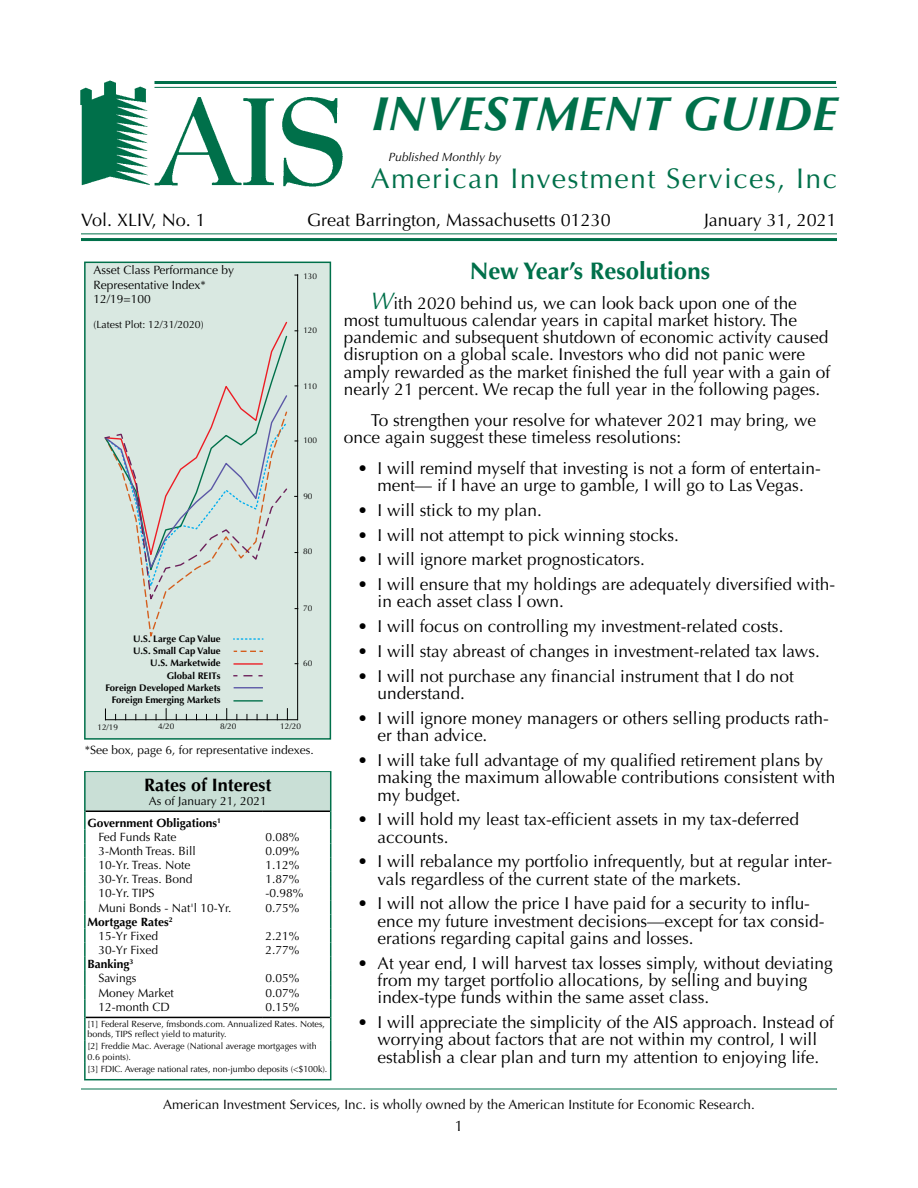
<style>
.page{position:relative;width:918px;height:1188px;background:#fff}
.page>*{position:absolute;margin:0;border:0;box-sizing:border-box;transform-origin:0 0}
.t1{font:italic 700 48px "Optima";letter-spacing:.01em;color:#00704a}
.t2{font:28.5px "Optima";letter-spacing:.05em;color:#00704a}
.t3{font:700 24px "Optima";color:#00704a}
.t4{font:18px "Optima";color:#000}
.t5{font:700 18px "Optima";color:#000}
.t6{font:17.25px/17.2px "Optima";color:#000}
.t7{font:15px "Optima";color:#000}
.t8{font:13.5px "Optima";color:#000}
.t9{font:12px "Optima";color:#000}
.t10{font:12px/14.4px "Optima";color:#000}
.t11{font:700 12px/14.1px "Optima";color:#000}
.t12{font:italic 12px "Optima";color:#000}
.t13{font:10.5px "Optima";color:#000}
.t14{font:700 9.6px/12.3px "Optima";color:#000;text-align:right}
.t15{font:9px/10.8px "Optima";color:#000}
.t16{font:8.25px "Optima";color:#000}
.s1{font-weight:400}
.s2{font-style:italic;font-size:24px;color:#00704a}
</style>
<div class="page">
<hr style="left:81px;top:1089px;width:756px;height:1px;background:#00704a">
<div style="left:84px;top:262px;width:247px;height:478px;background:#d9e8e1;border:2px solid #00704a"></div>
<hr style="left:105px;top:719px;width:193px;height:1px;background:#000">
<hr style="left:297px;top:275px;width:1px;height:445px;background:#000">
<svg style="left:243px;top:675px;width:20px;height:1px"></svg>
<svg style="left:234px;top:687px;width:29px;height:1px"></svg>
<svg style="left:234px;top:651px;width:29px;height:1px"></svg>
<hr style="left:234px;top:663px;width:29px;height:2px;background:#ed1d24">
<hr style="left:233px;top:700px;width:30px;height:2px;background:#00704a">
<svg style="left:222px;top:335px;width:66px;height:59px"></svg>
<svg style="left:104px;top:394px;width:184px;height:246px"></svg>
<div style="left:85px;top:772px;width:246px;height:39px;background:#c9dfd6"></div>
<hr style="left:86px;top:1017px;width:177px;height:1px;background:#000">
<hr style="left:263px;top:1017px;width:67px;height:1px;background:#000">
<hr style="left:84px;top:772px;width:2px;height:39px;background:#00704a">
<hr style="left:330px;top:772px;width:1px;height:39px;background:#00704a">
<svg style="left:84px;top:811px;width:2px;height:206px"></svg>
<hr style="left:84px;top:1017px;width:2px;height:23px;background:#00704a">
<hr style="left:84px;top:1040px;width:2px;height:23px;background:#00704a">
<svg style="left:84px;top:1063px;width:2px;height:16px"></svg>
<svg style="left:330px;top:811px;width:1px;height:268px"></svg>
<hr style="left:84px;top:1079px;width:179px;height:1px;background:#00704a">
<hr style="left:263px;top:1079px;width:68px;height:1px;background:#00704a">
<hr style="left:86px;top:811px;width:177px;height:1px;background:#000">
<hr style="left:263px;top:811px;width:67px;height:1px;background:#000">
<hr style="left:84px;top:771px;width:179px;height:1px;background:#00704a">
<hr style="left:263px;top:771px;width:68px;height:1px;background:#00704a">
<img style="left:80px;top:80px;width:270px;height:107px">
<hr style="left:81px;top:238px;width:756px;height:3px;background:#00704a">
<hr style="left:81px;top:234px;width:756px;height:1px;background:#00704a">
<hr style="left:154px;top:81px;width:682px;height:3px;background:#00704a">
<hr style="left:154px;top:87px;width:683px;height:1px;background:#00704a">
<h1 class="t1" style="left:372px;top:86px;width:467px">INVESTMENT GUIDE</h1>
<h2 class="t2" style="left:371px;top:161px;width:468px">American Investment Services, Inc</h2>
<p class="t12" style="left:389px;top:149px;width:114px">Published Monthly by</p>
<p class="t4" style="left:81px;top:209px;width:126px">Vol. XLIV, No. 1</p>
<p class="t4" style="left:307px;top:209px;width:305px">Great Barrington, Massachusetts 01230</p>
<p class="t4" style="left:704px;top:209px;width:134px">January 31, 2021</p>
<p class="t10" style="left:93px;top:263px;width:142px">Asset Class Performance by<br>Representative Index*<br>12/19=100</p>
<p class="t13" style="left:93px;top:319px;width:112px">(Latest Plot: 12/31/2020)</p>
<p class="t16" style="left:303px;top:271px;width:15px">130</p>
<p class="t16" style="left:303px;top:325px;width:15px">120</p>
<p class="t16" style="left:303px;top:381px;width:15px">110</p>
<p class="t16" style="left:303px;top:435px;width:15px">100</p>
<p class="t16" style="left:303px;top:492px;width:11px">90</p>
<p class="t16" style="left:303px;top:547px;width:11px">80</p>
<p class="t16" style="left:303px;top:604px;width:11px">70</p>
<p class="t14" style="left:106px;top:632px;width:117px">U.S. Large Cap Value<br>U.S. Small Cap Value<br>U.S. Marketwide<br>Global REITs<br>Foreign Developed Markets<br>Foreign Emerging Markets</p>
<p class="t16" style="left:97px;top:722px;width:22px">12/19</p>
<p class="t16" style="left:303px;top:659px;width:11px">60</p>
<p class="t16" style="left:158px;top:722px;width:18px">4/20</p>
<p class="t16" style="left:220px;top:722px;width:18px">8/20</p>
<p class="t16" style="left:280px;top:722px;width:22px">12/20</p>
<p class="t10" style="left:85px;top:743px;width:231px">*See box, page 6, for representative indexes.</p>
<p class="t5" style="left:144px;top:774px;width:129px">Rates of Interest</p>
<p class="t11" style="left:88px;top:790px;width:181px;line-height:21.6px;text-indent:61px"><span class="s1">As of January 21, 2021<br></span>Government Obligations<sup>1</sup></p>
<p class="t9" style="left:98px;top:830px;width:80px">Fed Funds Rate</p>
<p class="t9" style="left:266px;top:830px;width:36px">0.08%</p>
<p class="t9" style="left:98px;top:844px;width:99px">3-Month Treas. Bill</p>
<p class="t9" style="left:266px;top:844px;width:36px">0.09%</p>
<p class="t9" style="left:98px;top:858px;width:94px">10-Yr. Treas. Note</p>
<p class="t9" style="left:266px;top:858px;width:36px">1.12%</p>
<p class="t9" style="left:98px;top:872px;width:96px">30-Yr. Treas. Bond</p>
<p class="t9" style="left:266px;top:872px;width:36px">1.87%</p>
<p class="t9" style="left:98px;top:886px;width:58px">10-Yr. TIPS</p>
<p class="t9" style="left:266px;top:886px;width:40px">-0.98%</p>
<p class="t9" style="left:98px;top:901px;width:135px">Muni Bonds - Nat'l 10-Yr.</p>
<p class="t9" style="left:266px;top:901px;width:36px">0.75%</p>
<p class="t11" style="left:88px;top:915px;width:87px;text-align:center">Mortgage Rates<sup>2<br></sup><span class="s1">15-Yr Fixed</span></p>
<p class="t9" style="left:266px;top:929px;width:36px">2.21%</p>
<p class="t9" style="left:98px;top:943px;width:61px">30-Yr Fixed</p>
<p class="t9" style="left:266px;top:943px;width:36px">2.77%</p>
<p class="t11" style="left:88px;top:957px;width:51px;text-align:right">Banking<sup>3<br></sup><span class="s1">Savings</span></p>
<p class="t9" style="left:266px;top:971px;width:36px">0.05%</p>
<p class="t9" style="left:98px;top:986px;width:77px">Money Market</p>
<p class="t9" style="left:266px;top:986px;width:36px">0.07%</p>
<p class="t9" style="left:98px;top:1000px;width:73px">12-month CD</p>
<p class="t9" style="left:266px;top:1000px;width:36px">0.15%</p>
<p class="t15" style="left:88px;top:1018px;width:239px">[1] Federal Reserve, fmsbonds.com. Annualized Rates. Notes, bonds, TIPS reflect yield to maturity.</p>
<p class="t15" style="left:88px;top:1041px;width:231px">[2] Freddie Mac. Average (National average mortgages with<br>0.6 points).</p>
<p class="t15" style="left:88px;top:1064px;width:241px">[3] FDIC. Average national rates, non-jumbo deposits (&lt;$100k).</p>
<h3 class="t3" style="left:470px;top:257px;width:242px">New Year’s Resolutions</h3>
<p class="t6" style="left:344px;top:295px;width:488px;text-indent:27px"><span class="s2">W</span>ith 2020 behind us, we can look back upon one of the most tumultuous calendar years in capital market history. The pandemic and subsequent shutdown of economic activity caused disruption on a global scale. Investors who did not panic were amply rewarded as the market finished the full year with a gain of nearly 21 percent. We recap the full year in the following pages.</p>
<p class="t6" style="left:344px;top:412px;width:474px;text-indent:27px">To strengthen your resolve for whatever 2021 may bring, we once again suggest these timeless resolutions:</p>
<p class="t6" style="left:357px;top:460px;width:465px;text-align:center">• I will remind myself that investing is not a form of entertain&shy;ment— if I have an urge to gamble, I will go to Las Vegas.</p>
<p class="t6" style="left:357px;top:502px;width:186px">• I will stick to my plan.</p>
<p class="t6" style="left:357px;top:526px;width:323px">• I will not attempt to pick winning stocks.</p>
<p class="t6" style="left:357px;top:551px;width:289px">• I will ignore market prognosticators.</p>
<p class="t6" style="left:378px;top:576px;width:459px;text-indent:-20px">• I will ensure that my holdings are adequately diversified with&shy;in each asset class I own.</p>
<p class="t6" style="left:357px;top:618px;width:428px">• I will focus on controlling my investment-related costs.</p>
<p class="t6" style="left:357px;top:643px;width:464px">• I will stay abreast of changes in investment-related tax laws.</p>
<p class="t6" style="left:378px;top:668px;width:418px;text-indent:-20px">• I will not purchase any financial instrument that I do not understand.</p>
<p class="t6" style="left:378px;top:710px;width:453px;text-indent:-20px">• I will ignore money managers or others selling products rath&shy;er than advice.</p>
<p class="t6" style="left:378px;top:752px;width:459px;text-indent:-20px">• I will take full advantage of my qualified retirement plans by making the maximum allowable contributions consistent with my budget.</p>
<p class="t6" style="left:378px;top:811px;width:423px;text-indent:-20px">• I will hold my least tax-efficient assets in my tax-deferred accounts.</p>
<p class="t6" style="left:378px;top:853px;width:456px;text-indent:-20px">• I will rebalance my portfolio infrequently, but at regular inter&shy;vals regardless of the current state of the markets.</p>
<p class="t6" style="left:378px;top:895px;width:449px;text-indent:-20px">• I will not allow the price I have paid for a security to influ&shy;ence my future investment decisions—except for tax consid&shy;erations regarding capital gains and losses.</p>
<p class="t6" style="left:378px;top:954px;width:457px;text-indent:-20px">• At year end, I will harvest tax losses simply, without deviating from my target portfolio allocations, by selling and buying index-type funds within the same asset class.</p>
<p class="t6" style="left:357px;top:1014px;width:478px;text-align:center">• I will appreciate the simplicity of the AIS approach. Instead of worrying about factors that are not within my control, I will establish a clear plan and turn my attention to enjoying life.</p>
<p class="t8" style="left:163px;top:1096px;width:593px">American Investment Services, Inc. is wholly owned by the American Institute for Economic Research.</p>
<p class="t7" style="left:455px;top:1117px;width:10px">1</p>
</div>
